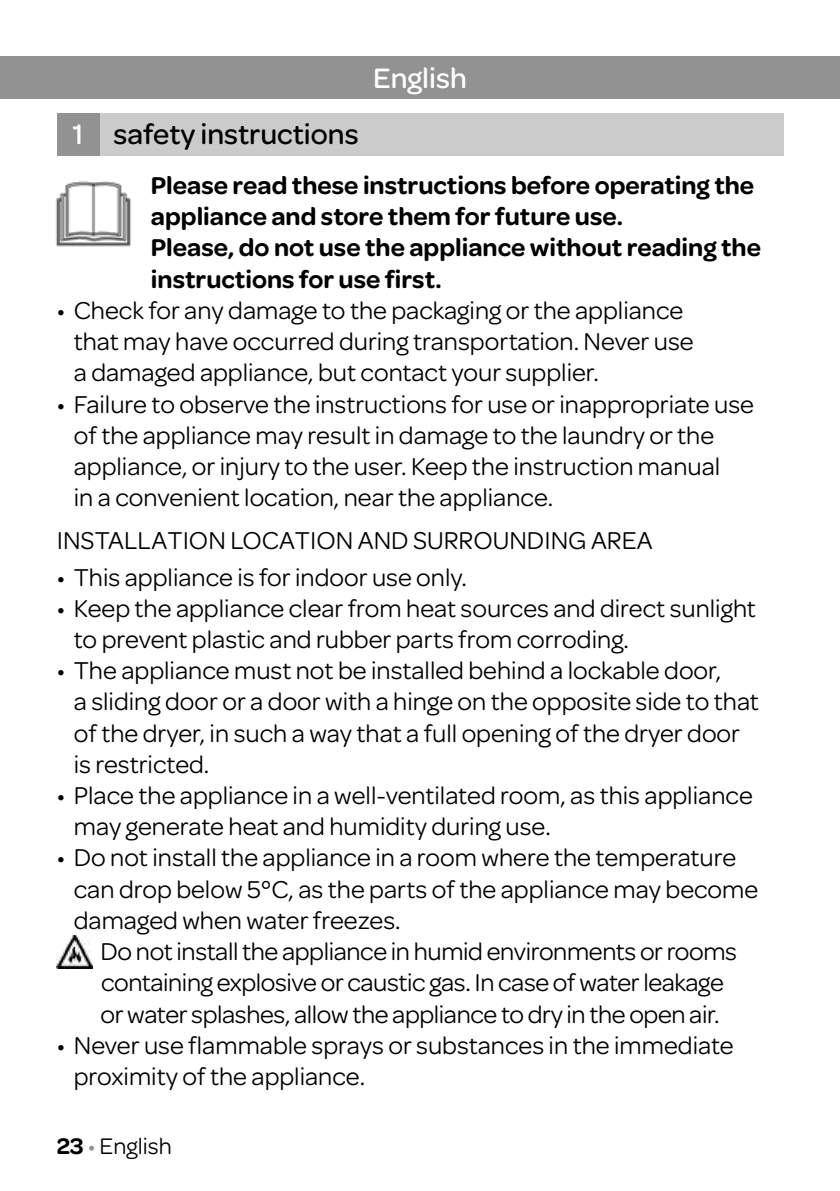
<style>
.page{position:relative;width:840px;height:1191px;background:#fff}
.page>*{position:absolute;margin:0;border:0;box-sizing:border-box;transform-origin:0 0}
.t1{font:500 30px "Omnes";color:#000}
.t2{font:500 30px "Omnes";color:#fff}
.t3{font:26px/31.2px "Omnes";color:#000}
.t4{font:600 26px/31.2px "Omnes";color:#000}
.t5{font:24px "Omnes";color:#000}
.s1{color:#fff}
.s2{font-weight:600}
.s3{color:#929292}
</style>
<div class="page">
<div style="left:0;top:57px;width:839px;height:42px;background:#929292"></div>
<div style="left:85px;top:113px;width:697px;height:43px;background:#cbcbcb"></div>
<div style="left:57px;top:113px;width:42px;height:43px;background:#929292"></div>
<img style="left:56px;top:181px;width:75px;height:66px">
<img style="left:57px;top:936px;width:35px;height:32px">
<p class="t2" style="left:373px;top:57px;width:95px">English</p>
<p class="t1" style="left:72px;top:114px;width:287px"><span class="s1">1</span> safety instructions</p>
<p class="t4" style="left:151px;top:168px;width:611px">Please read these instructions before operating the appliance and store them for future use.<br>Please, do not use the appliance without reading the instructions for use first.</p>
<p class="t3" style="left:74px;top:293px;width:621px;text-indent:-17px">• Check for any damage to the packaging or the appliance that may have occurred during transportation. Never use a damaged appliance, but contact your supplier.</p>
<p class="t3" style="left:74px;top:387px;width:681px;text-indent:-17px">• Failure to observe the instructions for use or inappropriate use of the appliance may result in damage to the laundry or the appliance, or injury to the user. Keep the instruction manual<br>in a convenient location, near the appliance.</p>
<p class="t3" style="left:57px;top:523px;width:597px">INSTALLATION LOCATION AND SURROUNDING AREA</p>
<p class="t3" style="left:57px;top:560px;width:411px">• This appliance is for indoor use only.</p>
<p class="t3" style="left:74px;top:591px;width:683px;text-indent:-17px">• Keep the appliance clear from heat sources and direct sunlight to prevent plastic and rubber parts from corroding.</p>
<p class="t3" style="left:74px;top:653px;width:686px;text-indent:-17px">• The appliance must not be installed behind a lockable door,<br>a sliding door or a door with a hinge on the opposite side to that of the dryer, in such a way that a full opening of the dryer door is restricted.</p>
<p class="t3" style="left:74px;top:778px;width:680px;text-indent:-17px">• Place the appliance in a well-ventilated room, as this appliance may generate heat and humidity during use.</p>
<p class="t3" style="left:74px;top:840px;width:685px;text-indent:-17px">• Do not install the appliance in a room where the temperature can drop below 5°C, as the parts of the appliance may become damaged when water freezes.</p>
<p class="t3" style="left:101px;top:934px;width:637px">Do not install the appliance in humid environments or rooms containing explosive or caustic gas. In case of water leakage or water splashes, allow the appliance to dry in the open air.</p>
<p class="t3" style="left:74px;top:1028px;width:661px;text-indent:-17px">• Never use flammable sprays or substances in the immediate proximity of the appliance.</p>
<p class="t5" style="left:57px;top:1129px;width:116px"><span class="s2">23</span> <span class="s3">•</span> English</p>
</div>
